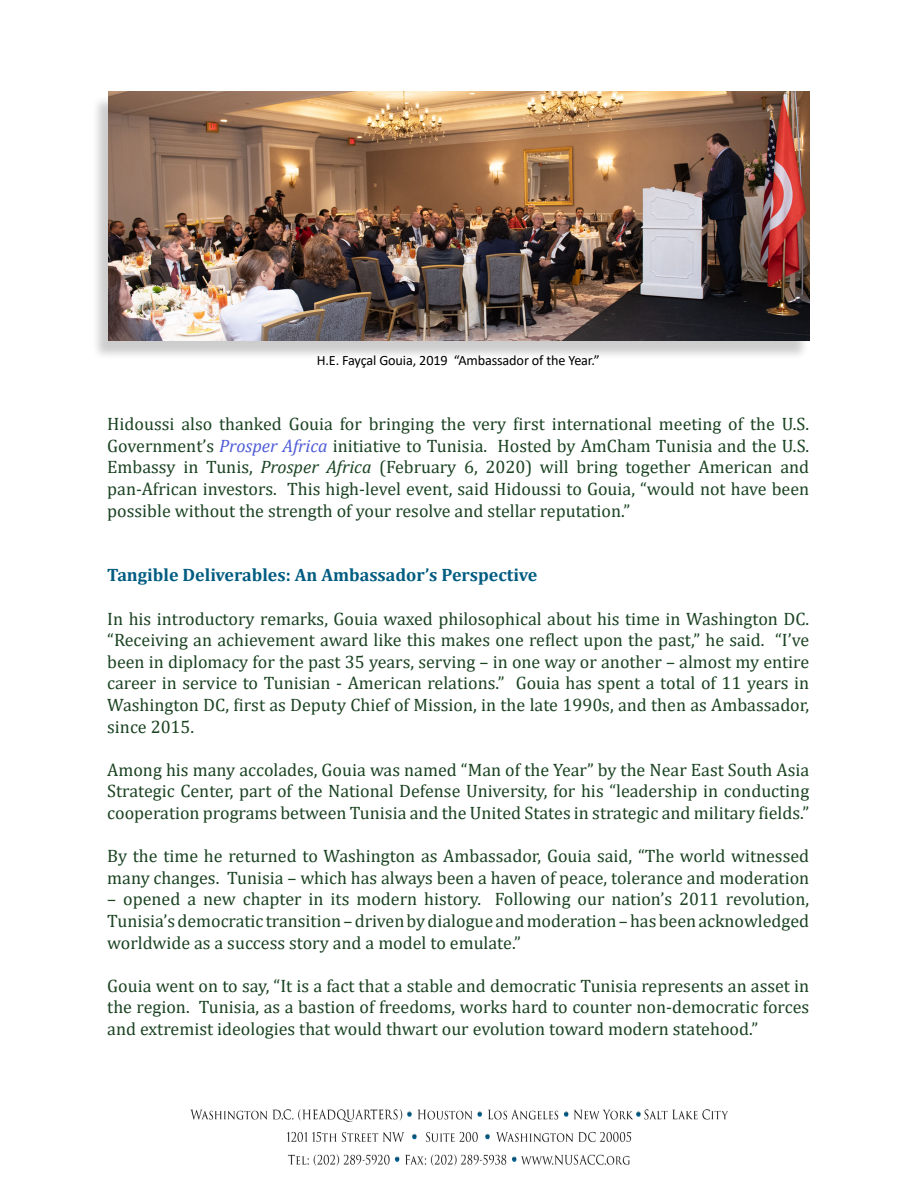
<style>
.page{position:relative;width:918px;height:1188px;background:#fff}
.page>*{position:absolute;margin:0;border:0;box-sizing:border-box;transform-origin:0 0}
.t1{font:18px/21.6px "Cambria";color:#1b4322;text-align:justify}
.t2{font:700 18px "Cambria";color:#005c81}
.t3{font:14.25px "Calibri";letter-spacing:-.01em;color:#000}
.s1{font-style:italic;color:#4f5cd6}
.s2{font-style:italic}
</style>
<div class="page">
<img style="left:190px;top:1109px;width:538px;height:57px">
<div style="left:91px;top:95px;width:718px;height:266px;background:#000;opacity:.2"></div>
<img style="left:108px;top:92px;width:701px;height:248px">
<p class="t3" style="left:317px;top:350px;width:285px">H.E. Fayçal Gouia, 2019 “Ambassador of the Year.”</p>
<p class="t1" style="left:107px;top:413px;width:704px">Hidoussi also thanked Gouia for bringing the very first international meeting of the U.S.<br>Government’s <span class="s1">Prosper Africa</span> initiative to Tunisia. Hosted by AmCham Tunisia and the U.S.<br>Embassy in Tunis, <span class="s2">Prosper Africa</span> (February 6, 2020) will bring together American and pan-African investors. This high-level event, said Hidoussi to Gouia, “would not have been possible without the strength of your resolve and stellar reputation.”</p>
<p class="t2" style="left:107px;top:562px;width:432px">Tangible Deliverables: An Ambassador’s Perspective</p>
<p class="t1" style="left:107px;top:607px;width:704px">In his introductory remarks, Gouia waxed philosophical about his time in Washington DC. “Receiving an achievement award like this makes one reflect upon the past,” he said. “I’ve been in diplomacy for the past 35 years, serving – in one way or another – almost my entire career in service to Tunisian - American relations.” Gouia has spent a total of 11 years in Washington DC, first as Deputy Chief of Mission, in the late 1990s, and then as Ambassador, since 2015.</p>
<p class="t1" style="left:107px;top:759px;width:704px">Among his many accolades, Gouia was named “Man of the Year” by the Near East South Asia Strategic Center, part of the National Defense University, for his “leadership in conducting cooperation programs between Tunisia and the United States in strategic and military fields.”</p>
<p class="t1" style="left:107px;top:845px;width:704px">By the time he returned to Washington as Ambassador, Gouia said, “The world witnessed many changes. Tunisia – which has always been a haven of peace, tolerance and moderation</p>
<p class="t1" style="left:107px;top:888px;width:703px">– opened a new chapter in its modern history. Following our nation’s 2011 revolution, Tunisia’s democratic transition – driven by dialogue and moderation – has been acknowledged worldwide as a success story and a model to emulate.”</p>
<p class="t1" style="left:107px;top:975px;width:704px">Gouia went on to say, “It is a fact that a stable and democratic Tunisia represents an asset in the region. Tunisia, as a bastion of freedoms, works hard to counter non-democratic forces and extremist ideologies that would thwart our evolution toward modern statehood.”</p>
</div>
